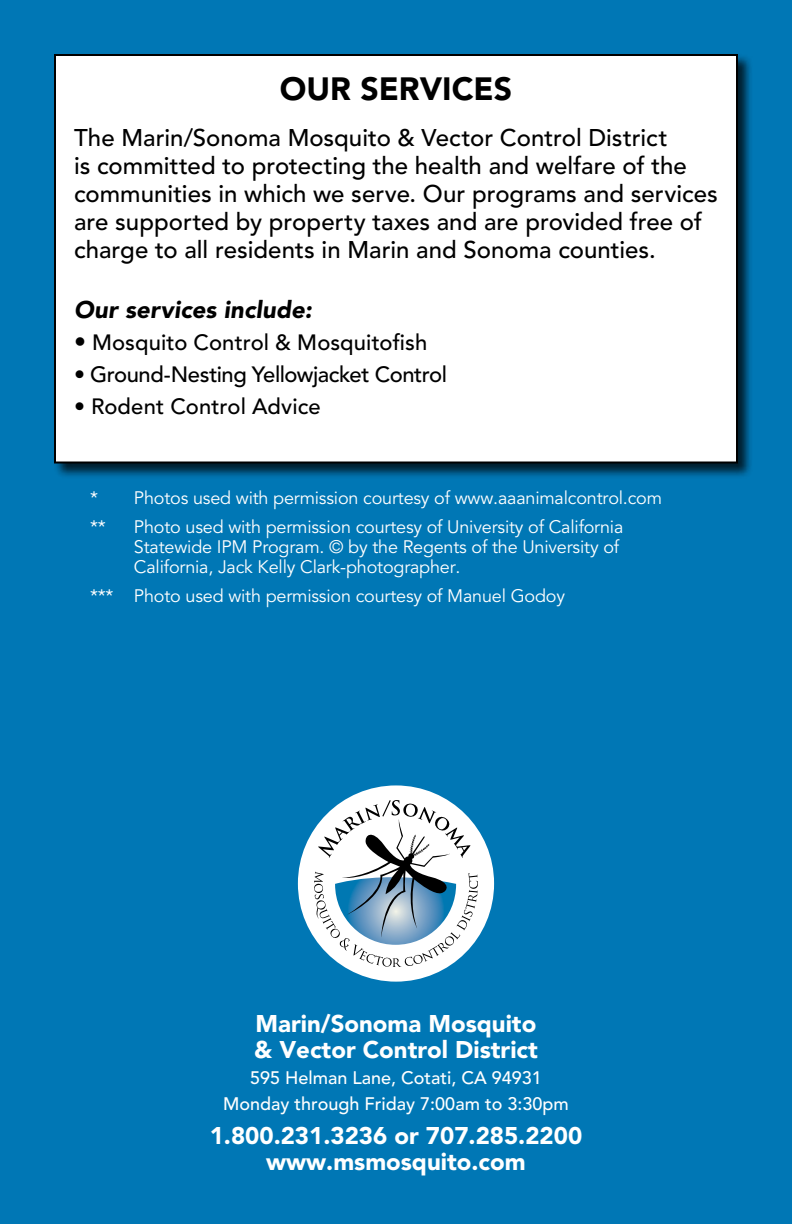
<style>
.page{position:relative;width:792px;height:1224px;background:#0077b5}
.page>*{position:absolute;margin:0;border:0;box-sizing:border-box;transform-origin:0 0}
.t1{font:900 32px "Avenir";color:#000}
.t2{font:500 24px/28px "Avenir";color:#000}
.t3{font:900 24px/26px "Avenir";color:#fff}
.t4{font:900 24px "Avenir";color:#000}
.t5{font:500 22px "Avenir";letter-spacing:-.005em;color:#000}
.t6{font:18px/20px "Avenir";letter-spacing:-.01em;color:#fff}
.t7{font:500 18px/26px "Avenir";color:#fff;text-align:center}
.s1{font-size:24px}
</style>
<div class="page">
<div style="left:53px;top:53px;width:700px;height:426px;background:#000;opacity:.75"></div>
<div style="left:55px;top:55px;width:682px;height:407px;background:#fff"></div>
<div style="left:54px;top:54px;width:684px;height:410px;border:2px solid #000"></div>
<div style="left:298px;top:785px;width:196px;height:197px;background:#fff;border-radius:50%"></div>
<svg style="left:314px;top:800px;width:164px;height:167px"></svg>
<h1 class="t1" style="left:280px;top:69px;width:230px">Our services</h1>
<p class="t2" style="left:74px;top:124px;width:645px">The Marin/Sonoma Mosquito &amp; Vector Control District<br>is committed to protecting the health and welfare of the communities in which we serve. Our programs and services are supported by property taxes and are provided free of charge to all residents in Marin and Sonoma counties.</p>
<h2 class="t4" style="left:74px;top:295px;width:243px">Our services include:</h2>
<p class="t5" style="left:74px;top:329px;width:355px"><span class="s1">•</span> Mosquito Control &amp; Mosquitofish</p>
<p class="t5" style="left:74px;top:361px;width:375px">• Ground-Nesting Yellowjacket Control</p>
<p class="t5" style="left:74px;top:393px;width:248px">• Rodent Control Advice</p>
<p class="t6" style="left:90px;top:484px;width:574px;line-height:29px">* Photos used with permission courtesy of www.aaanimalcontrol.com **</p>
<p class="t6" style="left:134px;top:518px;width:491px">Photo used with permission courtesy of U niversity of California<br>Statewide IPM Program. © by the Regents of the U niversity of<br>California, Jack Kelly Clark-photographer.</p>
<p class="t6" style="left:90px;top:587px;width:477px">*** Photo used with permission courtesy of Manuel Godoy</p>
<h2 class="t3" style="left:254px;top:1011px;width:285px">Marin/Sonoma Mosquito &amp; Vector Control District</h2>
<p class="t7" style="left:223px;top:1065px;width:347px">595 Helman Lane, Cotati, CA 94931<br>Monday through Friday 7:00am to 3:30pm</p>
<h2 class="t3" style="left:210px;top:1123px;width:374px;text-align:center">1.800.231.3236 or 707.285.2200 www.msmosquito.com</h2>
</div>
